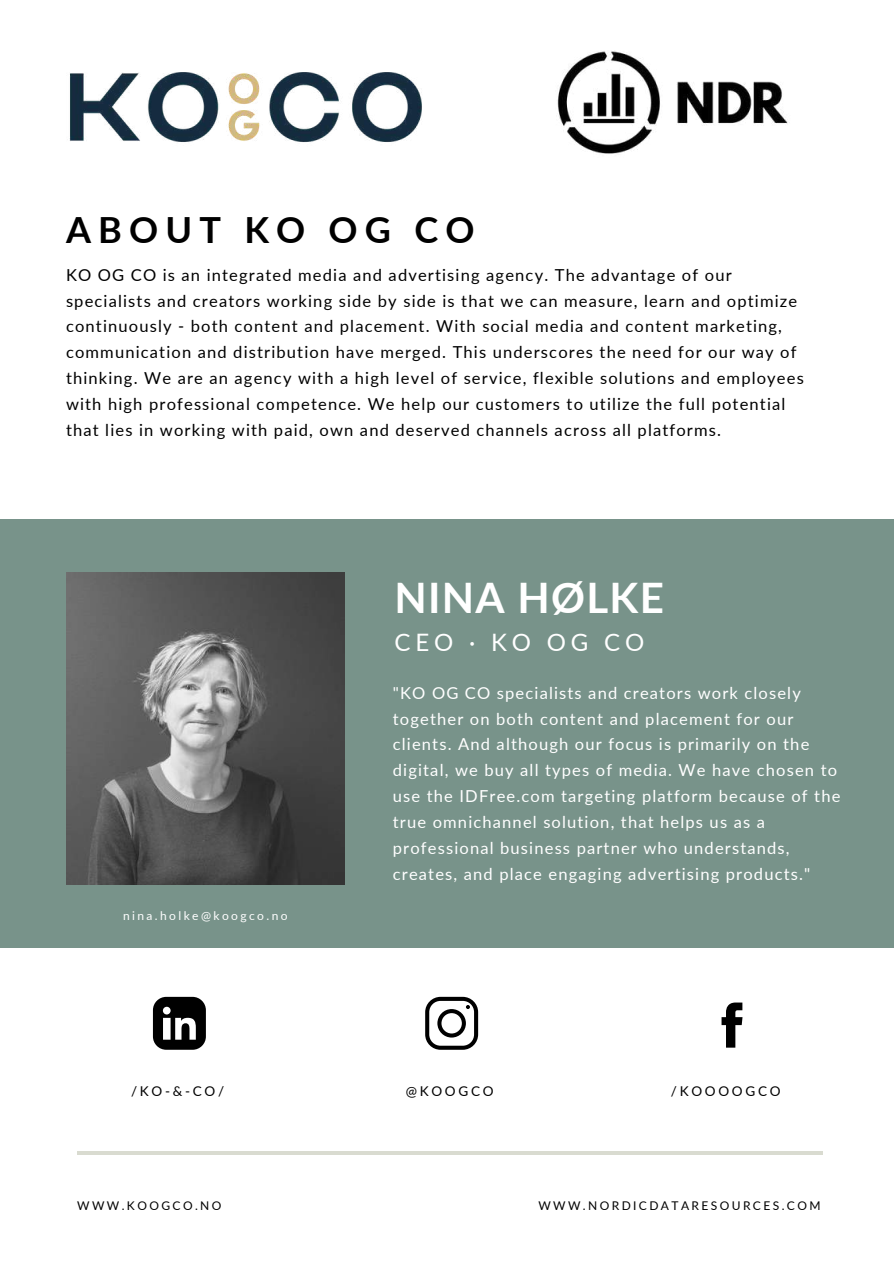
<style>
.page{position:relative;width:894px;height:1264px;background:#fff}
.page>*{position:absolute;margin:0;border:0;box-sizing:border-box;transform-origin:0 0}
.t1{font:700 42px "Lato";letter-spacing:.03em;color:#fff}
.t2{font:700 36px "Lato";letter-spacing:.2em;color:#000}
.t3{font:24px "Lato";letter-spacing:.2em;color:#fff}
.t4{font:16.5px/26px "Lato";letter-spacing:.07em;color:#000}
.t5{font:16.5px/26px "Lato";letter-spacing:.07em;color:#fff}
.t6{font:13.5px "Lato";letter-spacing:.2em;color:#000}
.t7{font:12px "Lato";letter-spacing:.2em;color:#000}
.t8{font:12px "Lato";letter-spacing:.2em;color:#fff}
</style>
<div class="page">
<div style="left:0;top:519px;width:893px;height:428px;background:#78938a"></div>
<img style="left:66px;top:572px;width:278px;height:312px">
<svg style="left:721px;top:1002px;width:21px;height:45px"></svg>
<hr style="left:77px;top:1151px;width:745px;height:3px;background:#d9dbd0">
<svg style="left:153px;top:996px;width:53px;height:53px"></svg>
<img style="left:69px;top:72px;width:353px;height:70px">
<svg style="left:425px;top:996px;width:53px;height:53px"></svg>
<img style="left:557px;top:50px;width:233px;height:104px">
<h2 class="t2" style="left:66px;top:207px;width:410px">ABOUT KO OG CO</h2>
<p class="t4" style="left:66px;top:261px;width:739px">KO OG CO is an integrated media and advertising agency. The advantage of our specialists and creators working side by side is that we can measure, learn and optimize continuously - both content and placement. With social media and content marketing, communication and distribution have merged. This underscores the need for our way of thinking. We are an agency with a high level of service, flexible solutions and employees with high professional competence. We help our customers to utilize the full potential that lies in working with paid, own and deserved channels across all platforms.</p>
<h1 class="t1" style="left:394px;top:572px;width:271px">NINA HØLKE</h1>
<h3 class="t3" style="left:394px;top:627px;width:251px">CEO · KO OG CO</h3>
<p class="t8" style="left:123px;top:907px;width:166px">nina.holke@koogco.no</p>
<p class="t5" style="left:393px;top:679px;width:449px">"KO OG CO specialists and creators work closely together on both content and placement for our clients. And although our focus is primarily on the digital, we buy all types of media. We have chosen to use the IDFree.com targeting platform because of the true omnichannel solution, that helps us as a professional business partner who understands, creates, and place engaging advertising products."</p>
<p class="t6" style="left:131px;top:1082px;width:95px">/KO-&amp;-CO/</p>
<p class="t6" style="left:405px;top:1082px;width:89px">@KOOGCO</p>
<p class="t6" style="left:670px;top:1082px;width:111px">/KOOOOGCO</p>
<p class="t7" style="left:77px;top:1197px;width:146px">WWW.KOOGCO.NO</p>
<p class="t7" style="left:538px;top:1197px;width:283px">WWW.NORDICDATARESOURCES.COM</p>
</div>
